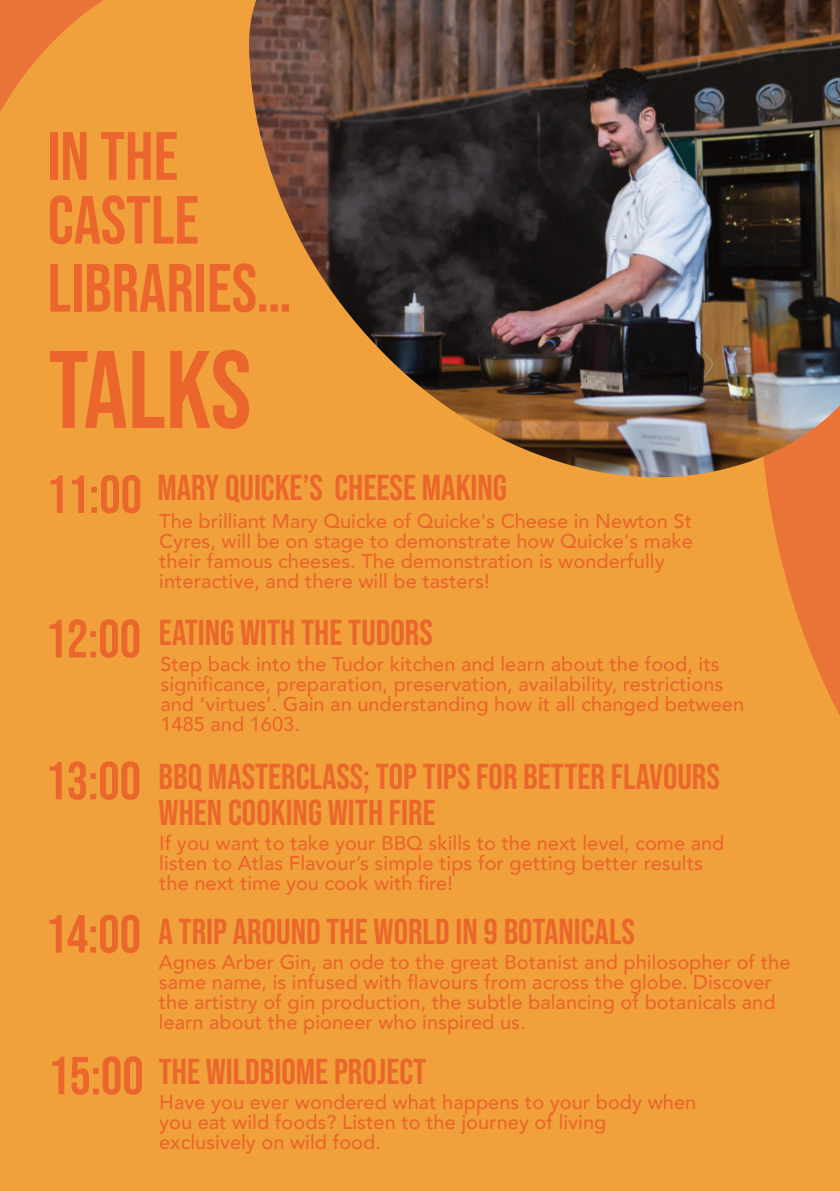
<style>
.page{position:relative;width:840px;height:1191px;background:#fff}
.page>*{position:absolute;margin:0;border:0;box-sizing:border-box;transform-origin:0 0}
.t1{font:110px "Bebas Neue";letter-spacing:-.005em;color:#eb662c}
.t2{font:68px/68px "Bebas Neue";color:#eb662c}
.t3{font:53.4px "Bebas Neue";color:#eb662c}
.t4{font:36px/36px "Bebas Neue";color:#eb662c}
.t5{font:500 20px/20px "Avenir";color:#eb662c}
.s1{font-size:53.4px}
</style>
<div class="page">
<div style="left:0;top:0;width:839px;height:1191px;background:#f0a13b"></div>
<img style="left:249px;top:0;width:590px;height:508px">
<h2 class="t2" style="left:47px;top:129px;width:132px">IN THE</h2>
<h2 class="t2" style="left:48px;top:193px;width:245px">CASTLE<br>LIBRARIES…</h2>
<h1 class="t1" style="left:49px;top:345px;width:204px">TALKS</h1>
<h3 class="t4" style="left:46px;top:473px;width:462px"><span class="s1">11:00</span> MARY QUICKE’S CHEESE MAKING</h3>
<p class="t5" style="left:159px;top:511px;width:535px">The brilliant Mary Quicke of Quicke's Cheese in Newton St Cyres, will be on stage to demonstrate how Quicke's make their famous cheeses. The demonstration is wonderfully interactive, and there will be tasters!</p>
<h3 class="t3" style="left:45px;top:617px;width:97px">12:00</h3>
<h3 class="t3" style="left:45px;top:759px;width:97px">13:00</h3>
<h3 class="t3" style="left:45px;top:912px;width:97px">14:00</h3>
<h3 class="t4" style="left:159px;top:618px;width:275px">EATING WITH THE TUDORS</h3>
<p class="t5" style="left:160px;top:654px;width:585px">Step back into the Tudor kitchen and learn about the food, its significance, preparation, preservation, availability, restrictions and ‘virtues’. Gain an understanding how it all changed between 1485 and 1603.</p>
<h3 class="t4" style="left:158px;top:761px;width:562px">BBQ MASTERCLASS; TOP TIPS FOR BETTER FLAVOURS<br>WHEN COOKING WITH FIRE</h3>
<p class="t5" style="left:159px;top:833px;width:566px">If you want to take your BBQ skills to the next level, come and listen to Atlas Flavour’s simple tips for getting better results the next time you cook with fire!</p>
<h3 class="t4" style="left:158px;top:916px;width:477px">A TRIP AROUND THE WORLD IN 9 BOTANICALS</h3>
<p class="t5" style="left:159px;top:952px;width:632px">Agnes Arber Gin, an ode to the great Botanist and philosopher of the same name, is infused with flavours from across the globe. Discover the artistry of gin production, the subtle balancing of botanicals and learn about the pioneer who inspired us.</p>
<h3 class="t4" style="left:48px;top:1056px;width:379px"><span class="s1">15:00</span> THE WILDBIOME PROJECT</h3>
<p class="t5" style="left:159px;top:1092px;width:538px">Have you ever wondered what happens to your body when you eat wild foods? Listen to the journey of living exclusively on wild food.</p>
</div>
